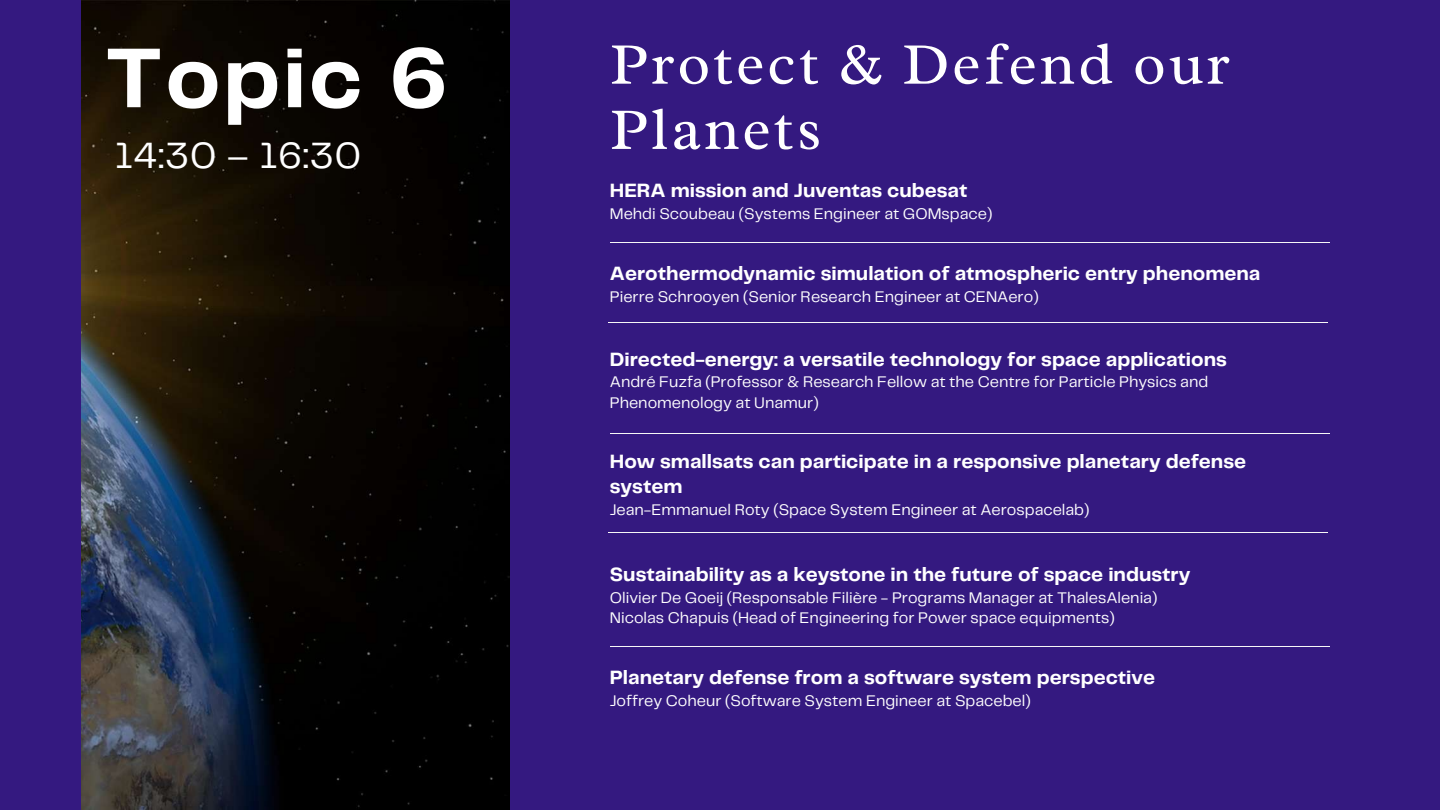
<style>
.page{position:relative;width:1440px;height:810px;background:#341980}
.page>*{position:absolute;margin:0;border:0;box-sizing:border-box;transform-origin:0 0}
.t1{font:700 88px "Telegraf";letter-spacing:.03em;color:#fff}
.t2{font:60px/65.2px "Radley";letter-spacing:.05em;color:#fff}
.t3{font:38px "Telegraf";letter-spacing:.03em;color:#fff}
.t4{font:700 20px/25.5px "Telegraf";color:#fff}
.t5{font:16px/20.2px "Telegraf";color:#fff}
</style>
<div class="page">
<img style="left:81px;top:0;width:428px;height:810px">
<hr style="left:610px;top:242px;width:719px;height:1px;background:#f6f6f6">
<hr style="left:610px;top:433px;width:719px;height:1px;background:#f6f6f6">
<hr style="left:610px;top:646px;width:719px;height:1px;background:#f6f6f6">
<hr style="left:608px;top:532px;width:720px;height:1px;background:#f6f6f6">
<hr style="left:608px;top:322px;width:720px;height:1px;background:#f6f6f6">
<h1 class="t1" style="left:105px;top:40px;width:344px">Topic 6</h1>
<h3 class="t3" style="left:115px;top:139px;width:248px">14:30 – 16:30</h3>
<h2 class="t2" style="left:610px;top:31px;width:622px">Protect &amp; Defend our<br>Planets</h2>
<p class="t4" style="left:610px;top:179px;width:359px">HERA mission and Juventas cubesat</p>
<p class="t5" style="left:610px;top:204px;width:384px">Mehdi Scoubeau (Systems Engineer at GOMspace)</p>
<p class="t4" style="left:610px;top:262px;width:652px">Aerothermodynamic simulation of atmospheric entry phenomena</p>
<p class="t5" style="left:610px;top:287px;width:430px">Pierre Schrooyen (Senior Research Engineer at CENAero)</p>
<p class="t4" style="left:610px;top:347px;width:619px">Directed-energy: a versatile technology for space applications</p>
<p class="t5" style="left:610px;top:373px;width:600px">André Fuzfa (Professor &amp; Research Fellow at the Centre for Particle Physics and<br>Phenomenology at Unamur)</p>
<p class="t4" style="left:610px;top:450px;width:638px">How smallsats can participate in a responsive planetary defense system</p>
<p class="t5" style="left:610px;top:501px;width:481px">Jean-Emmanuel Roty (Space System Engineer at Aerospacelab)</p>
<p class="t4" style="left:610px;top:563px;width:582px">Sustainability as a keystone in the future of space industry</p>
<p class="t5" style="left:610px;top:588px;width:549px">Olivier De Goeij (Responsable Filière - Programs Manager at ThalesAlenia)<br>Nicolas Chapuis (Head of Engineering for Power space equipments)</p>
<p class="t4" style="left:610px;top:665px;width:547px">Planetary defense from a software system perspective</p>
<p class="t5" style="left:610px;top:691px;width:422px">Joffrey Coheur (Software System Engineer at Spacebel)</p>
</div>
